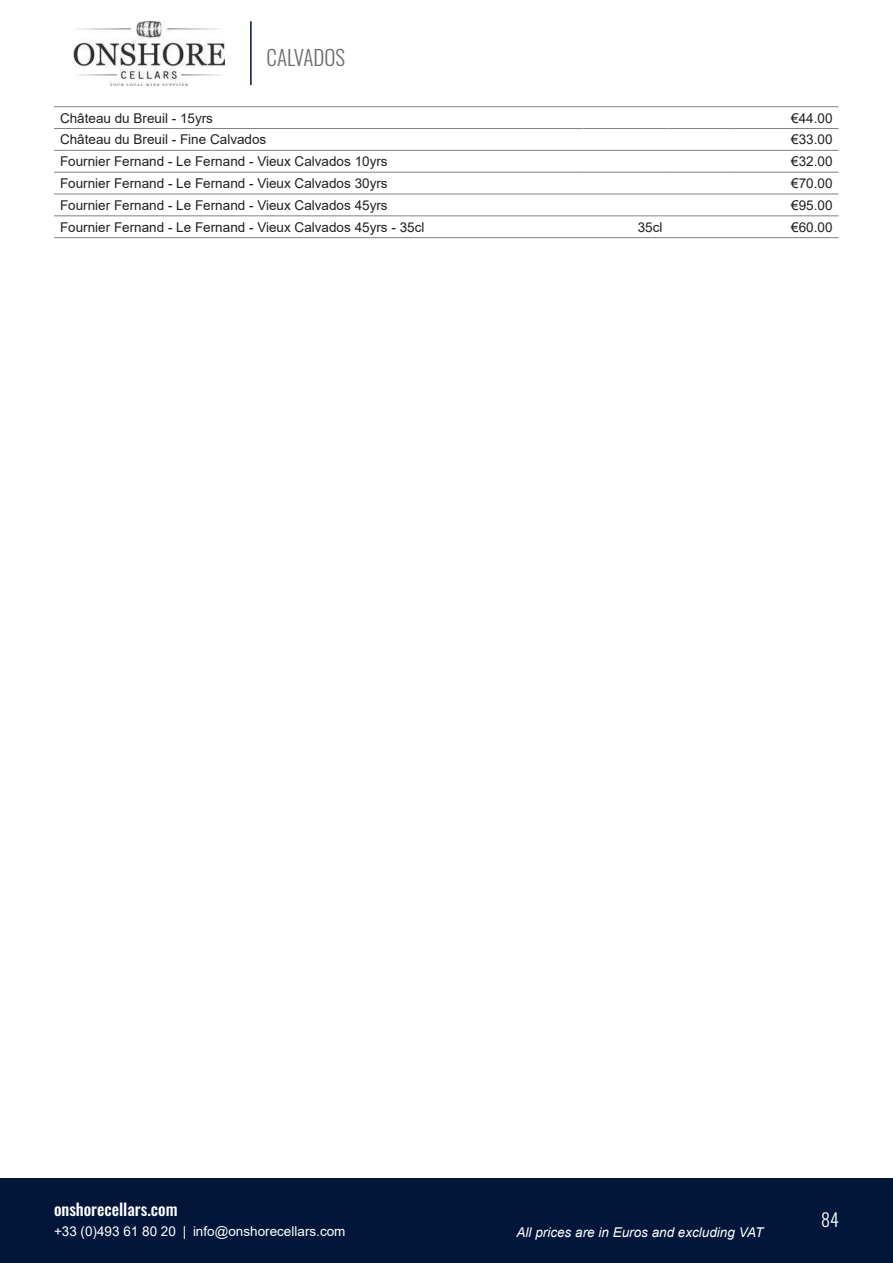
<style>
.page{position:relative;width:893px;height:1263px;background:#fff}
.page>*{position:absolute;margin:0;border:0;box-sizing:border-box;transform-origin:0 0}
.t1{font:300 21px "Oswald";color:#6c6d70}
.t2{font:300 18px "Oswald";color:#fff}
.t3{font:500 16.5px "Oswald";color:#fff}
.t4{font:13.5px "Arial";color:#231f20}
.t5{font:13.5px "Arial";color:#fff}
.t6{font:italic 13.5px "Arial";color:#fff}
</style>
<div class="page">
<img style="left:73px;top:21px;width:152px;height:64px">
<hr style="left:250px;top:21px;width:2px;height:64px;background:#011638">
<div style="left:0;top:1178px;width:893px;height:85px;background:#011638"></div>
<hr style="left:54px;top:106px;width:529px;height:1px;background:#808285">
<hr style="left:583px;top:106px;width:85px;height:1px;background:#808285">
<hr style="left:668px;top:106px;width:64px;height:1px;background:#808285">
<hr style="left:732px;top:106px;width:106px;height:1px;background:#808285">
<hr style="left:54px;top:128px;width:529px;height:1px;background:#808285">
<hr style="left:583px;top:128px;width:85px;height:1px;background:#808285">
<hr style="left:668px;top:128px;width:64px;height:1px;background:#808285">
<hr style="left:732px;top:128px;width:106px;height:1px;background:#808285">
<hr style="left:54px;top:150px;width:529px;height:1px;background:#808285">
<hr style="left:583px;top:150px;width:85px;height:1px;background:#808285">
<hr style="left:668px;top:150px;width:64px;height:1px;background:#808285">
<hr style="left:732px;top:150px;width:106px;height:1px;background:#808285">
<hr style="left:54px;top:172px;width:529px;height:1px;background:#808285">
<hr style="left:583px;top:172px;width:85px;height:1px;background:#808285">
<hr style="left:668px;top:172px;width:64px;height:1px;background:#808285">
<hr style="left:732px;top:172px;width:106px;height:1px;background:#808285">
<hr style="left:54px;top:194px;width:529px;height:1px;background:#808285">
<hr style="left:583px;top:194px;width:85px;height:1px;background:#808285">
<hr style="left:668px;top:194px;width:64px;height:1px;background:#808285">
<hr style="left:732px;top:194px;width:106px;height:1px;background:#808285">
<hr style="left:54px;top:215px;width:529px;height:1px;background:#808285">
<hr style="left:583px;top:215px;width:85px;height:1px;background:#808285">
<hr style="left:668px;top:215px;width:64px;height:1px;background:#808285">
<hr style="left:732px;top:215px;width:106px;height:1px;background:#808285">
<hr style="left:54px;top:237px;width:529px;height:1px;background:#808285">
<hr style="left:583px;top:237px;width:85px;height:1px;background:#808285">
<hr style="left:668px;top:237px;width:64px;height:1px;background:#808285">
<hr style="left:732px;top:237px;width:106px;height:1px;background:#808285">
<h1 class="t1" style="left:267px;top:38px;width:80px">CALVADOS</h1>
<p class="t4" style="left:60px;top:108px;width:155px">Château du Breuil - 15yrs</p>
<p class="t4" style="left:791px;top:108px;width:43px">€44.00</p>
<p class="t4" style="left:60px;top:130px;width:208px">Château du Breuil - Fine Calvados</p>
<p class="t4" style="left:791px;top:130px;width:43px">€33.00</p>
<p class="t4" style="left:60px;top:152px;width:329px">Fournier Fernand - Le Fernand - Vieux Calvados 10yrs</p>
<p class="t4" style="left:791px;top:152px;width:43px">€32.00</p>
<p class="t4" style="left:60px;top:174px;width:329px">Fournier Fernand - Le Fernand - Vieux Calvados 30yrs</p>
<p class="t4" style="left:791px;top:174px;width:43px">€70.00</p>
<p class="t4" style="left:60px;top:196px;width:329px">Fournier Fernand - Le Fernand - Vieux Calvados 45yrs</p>
<p class="t4" style="left:791px;top:196px;width:43px">€95.00</p>
<p class="t4" style="left:60px;top:218px;width:366px">Fournier Fernand - Le Fernand - Vieux Calvados 45yrs - 35cl</p>
<p class="t4" style="left:638px;top:218px;width:26px">35cl</p>
<p class="t4" style="left:791px;top:218px;width:43px">€60.00</p>
<p class="t3" style="left:54px;top:1194px;width:125px">onshorecellars.com</p>
<p class="t5" style="left:54px;top:1222px;width:293px">+33 (0)493 61 80 20 | info@onshorecellars.com</p>
<p class="t6" style="left:517px;top:1223px;width:248px">All prices are in Euros and excluding VAT</p>
<h2 class="t2" style="left:821px;top:1203px;width:19px">84</h2>
</div>
